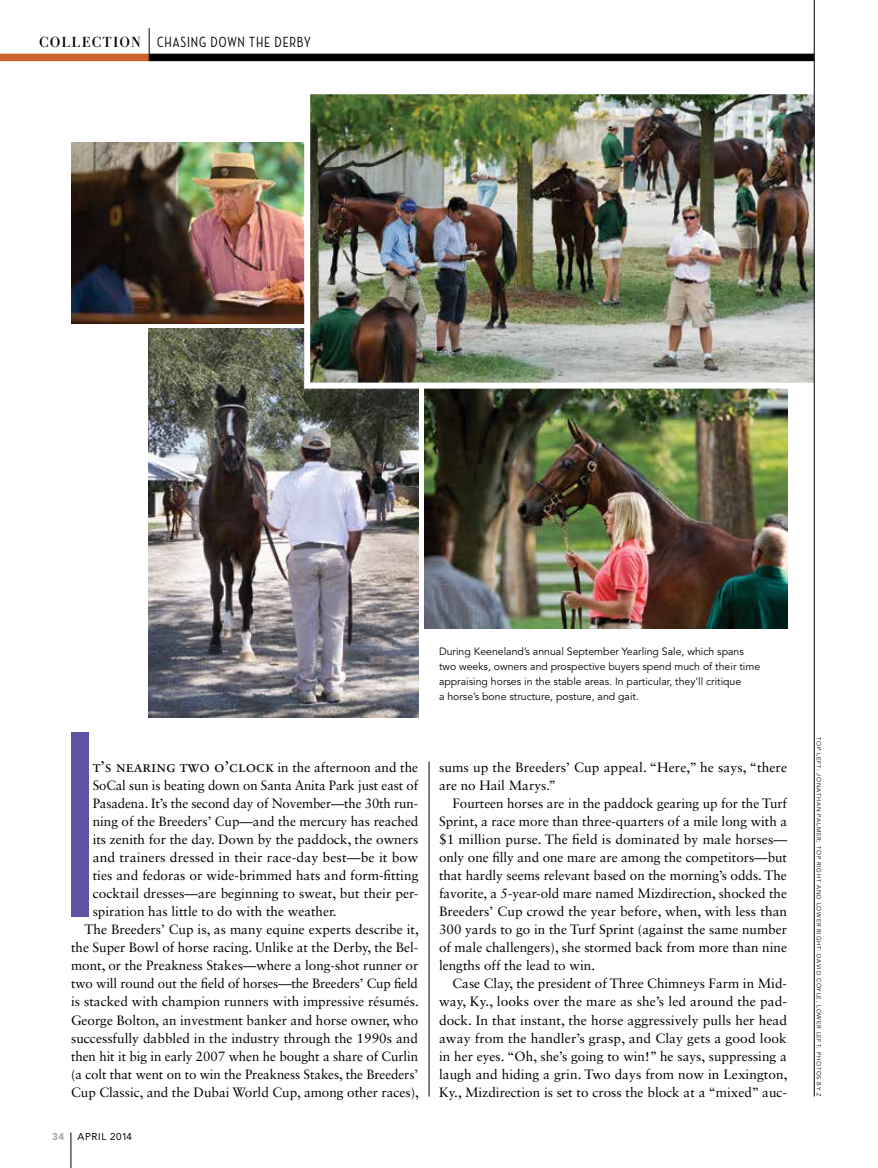
<style>
.page{position:relative;width:878px;height:1168px;background:#fff}
.page>*{position:absolute;margin:0;border:0;box-sizing:border-box;transform-origin:0 0}
.t1{font:263.7px "Gotham Condensed";color:#5d53a3}
.t2{font:15.75px "Sabon LT Std";color:#000}
.t3{font:500 15px "Neutraface Condensed";letter-spacing:.06em;color:#000}
.t4{font:13.5px/18px "Sabon LT Std";color:#000;text-align:justify}
.t5{font:10.5px/15px "Avenir LT Std";color:#000}
.t6{font:9.9px "Avenir LT Std";letter-spacing:.05em;color:#000}
.t7{font:900 9.9px "Avenir LT Std";color:#a7a9ac}
.t8{font:6px "Avenir LT Std";letter-spacing:.12em;color:#000}
.s1{font-family:"Andrade Bold Pro";font-weight:400}
.s2{font-size:13.5px}
</style>
<div class="page">
<img style="left:424px;top:389px;width:363px;height:239px">
<img style="left:149px;top:329px;width:269px;height:388px">
<img style="left:71px;top:143px;width:233px;height:180px">
<img style="left:311px;top:95px;width:502px;height:287px">
<div style="left:304px;top:88px;width:516px;height:301px;border:6px solid #fff"></div>
<div style="left:149px;top:54px;width:665px;height:7px;background:#000"></div>
<div style="left:0;top:54px;width:149px;height:7px;background:#cc612c"></div>
<hr style="left:149px;top:28px;width:1px;height:33px;background:#000">
<hr style="left:429px;top:761px;width:1px;height:335px;background:#000">
<hr style="left:813px;top:0;width:1px;height:1096px;background:#000">
<hr style="left:71px;top:1132px;width:1px;height:36px;background:#000">
<p class="t3" style="left:39px;top:34px;width:273px"><span class="s1">COLLECTION</span> CHASING DOWN THE DERBY</p>
<h1 class="t1" style="left:56px;top:674px;width:48px">I</h1>
<p class="t2" style="left:93px;top:757px;width:327px">t’s nearing two o’clock <span class="s2">in the afternoon and the</span></p>
<p class="t4" style="left:93px;top:776px;width:327px">SoCal sun is beating down on Santa Anita Park just east of</p>
<p class="t4" style="left:93px;top:794px;width:327px">Pasadena. It’s the second day of November—the 30th run-</p>
<p class="t4" style="left:93px;top:812px;width:327px">ning of the Breeders’ Cup—and the mercury has reached</p>
<p class="t4" style="left:93px;top:830px;width:327px">its zenith for the day. Down by the paddock, the owners</p>
<p class="t4" style="left:93px;top:848px;width:327px">and trainers dressed in their race-day best—be it bow</p>
<p class="t4" style="left:93px;top:866px;width:327px">ties and fedoras or wide-brimmed hats and form-fitting</p>
<p class="t4" style="left:93px;top:884px;width:327px">cocktail dresses—are beginning to sweat, but their per-</p>
<p class="t4" style="left:93px;top:902px;width:245px">spiration has little to do with the weather.</p>
<p class="t4" style="left:85px;top:920px;width:335px">The Breeders’ Cup is, as many equine experts describe it,</p>
<p class="t4" style="left:71px;top:938px;width:348px">the Super Bowl of horse racing. Unlike at the Derby, the Bel-</p>
<p class="t4" style="left:71px;top:956px;width:348px">mont, or the Preakness Stakes—where a long-shot runner or</p>
<p class="t4" style="left:71px;top:974px;width:348px">two will round out the field of horses—the Breeders’ Cup field</p>
<p class="t4" style="left:71px;top:992px;width:349px">is stacked with champion runners with impressive résumés.</p>
<p class="t4" style="left:71px;top:1010px;width:349px">George Bolton, an investment banker and horse owner, who</p>
<p class="t4" style="left:71px;top:1028px;width:348px">successfully dabbled in the industry through the 1990s and</p>
<p class="t4" style="left:71px;top:1046px;width:348px">then hit it big in early 2007 when he bought a share of Curlin</p>
<p class="t4" style="left:71px;top:1064px;width:348px">(a colt that went on to win the Preakness Stakes, the Breeders’</p>
<p class="t4" style="left:71px;top:1082px;width:349px">Cup Classic, and the Dubai World Cup, among other races),</p>
<p class="t7" style="left:52px;top:1130px;width:14px">34</p>
<p class="t6" style="left:77px;top:1130px;width:56px">APRIL 2014</p>
<p class="t5" style="left:439px;top:644px;width:323px">During Keeneland’s annual September Yearling Sale, which spans two weeks, owners and prospective buyers spend much of their time appraising horses in the stable areas. In particular, they’ll critique<br>a horse’s bone structure, posture, and gait.</p>
<p class="t4" style="left:439px;top:758px;width:349px">sums up the Breeders’ Cup appeal. “Here,” he says, “there are no Hail Marys.”</p>
<p class="t4" style="left:439px;top:794px;width:350px;text-indent:14px">Fourteen horses are in the paddock gearing up for the Turf Sprint, a race more than three-quarters of a mile long with a $1 million purse. The field is dominated by male horses— only one filly and one mare are among the competitors—but that hardly seems relevant based on the morning’s odds. The favorite, a 5-year-old mare named Mizdirection, shocked the Breeders’ Cup crowd the year before, when, with less than 300 yards to go in the Turf Sprint (against the same number of male challengers), she stormed back from more than nine lengths off the lead to win.</p>
<p class="t4" style="left:439px;top:974px;width:350px;text-indent:14px">Case Clay, the president of Three Chimneys Farm in Mid&shy;way, Ky., looks over the mare as she’s led around the pad&shy;dock. In that instant, the horse aggressively pulls her head away from the handler’s grasp, and Clay gets a good look in her eyes. “Oh, she’s going to win!” he says, suppressing a laugh and hiding a grin. Two days from now in Lexington, Ky., Mizdirection is set to cross the block at a “mixed” auc-</p>
<p class="t8" style="left:822px;top:737px;width:361px;rotate:90deg">TOP LEFT: Jonathan Palmer; TOP RIGHT AND LOWER RIGHT: Davi d Coyle; LOWER LEFT: photos by Z</p>
</div>
